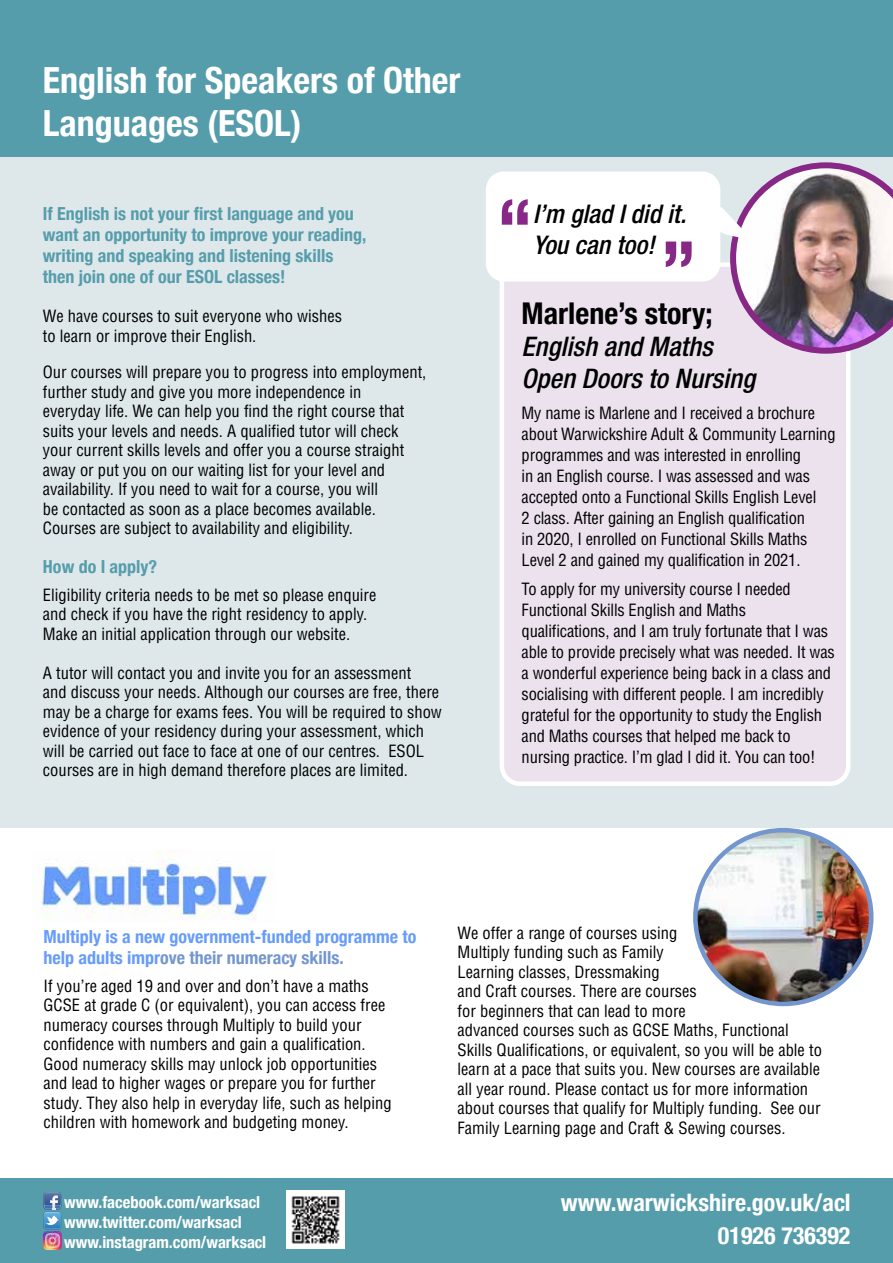
<style>
.page{position:relative;width:893px;height:1263px;background:#fff}
.page>*{position:absolute;margin:0;border:0;box-sizing:border-box;transform-origin:0 0}
.t1{font:700 condensed 79.2px "Helvetica Neue";color:#872887}
.t2{font:700 condensed 36px/43.2px "Helvetica Neue";color:#fff}
.t3{font:700 condensed 30px "Helvetica Neue";color:#000}
.t4{font:italic 500 condensed 27px/31.7px "Helvetica Neue";color:#000}
.t5{font:italic 500 condensed 25.65px/31.7px "Helvetica Neue";color:#000}
.t6{font:700 condensed 24px/33px "Helvetica Neue";color:#fff;text-align:right}
.t7{font:700 condensed 18px/21px "Helvetica Neue";color:#569dab}
.t8{font:700 condensed 18px/21px "Helvetica Neue";color:#679cfa}
.t9{font:condensed 16.5px/19.5px "Helvetica CE";color:#000}
.t10{font:700 condensed 16.5px/19.8px "Helvetica Neue";color:#fff}
.s1{color:#7396ce}
</style>
<div class="page">
<div style="left:0;top:1178px;width:893px;height:85px;background:#569dab"></div>
<svg style="left:44px;top:1192px;width:18px;height:37px"></svg>
<img style="left:44px;top:1231px;width:17px;height:18px">
<img style="left:287px;top:1191px;width:58px;height:58px">
<div style="left:0;top:0;width:893px;height:157px;background:#569dab"></div>
<div style="left:0;top:157px;width:893px;height:671px;background:#dee8eb"></div>
<div style="left:502px;top:265px;width:346px;height:519px;background:#ebe2ee;border-radius:18px"></div>
<div style="left:500px;top:262px;width:350px;height:524px;border:4px solid #fff;border-radius:18px"></div>
<div style="left:486px;top:171px;width:234px;height:110px;background:#fff;border-radius:18px"></div>
<img style="left:712px;top:162px;width:181px;height:192px">
<img style="left:32px;top:850px;width:242px;height:70px">
<img style="left:695px;top:830px;width:176px;height:174px">
<div style="left:693px;top:828px;width:180px;height:178px;border:4px solid #7396ce;border-radius:50%"></div>
<h2 class="t2" style="left:43px;top:56px;width:419px">English for Speakers of Other<br>Languages (ESOL)</h2>
<p class="t7" style="left:43px;top:202px;width:325px">If English is not your first language and you want an opportunity to improve your reading, writing and speaking and listening skills then join one of our ESOL classes!</p>
<p class="t9" style="left:43px;top:306px;width:301px">We have courses to suit everyone who wishes to learn or improve their English.</p>
<p class="t9" style="left:43px;top:362px;width:385px">Our courses will prepare you to progress into employment, further study and give you more independence in<br>everyday life. We can help you find the right course that suits your levels and needs. A qualified tutor will check your current skills levels and offer you a course straight away or put you on our waiting list for your level and availability. If you need to wait for a course, you will<br>be contacted as soon as a place becomes available.<br>Courses are subject to availability and eligibility.</p>
<p class="t7" style="left:43px;top:555px;width:116px">How do I apply?</p>
<p class="t9" style="left:43px;top:585px;width:335px">Eligibility criteria needs to be met so please enquire and check if you have the right residency to apply.<br>Make an initial application through our website.</p>
<p class="t9" style="left:43px;top:663px;width:401px">A tutor will contact you and invite you for an assessment<br>and discuss your needs. Although our courses are free, there may be a charge for exams fees. You will be required to show evidence of your residency during your assessment, which will be carried out face to face at one of our centres. ESOL courses are in high demand therefore places are limited.</p>
<h1 class="t1" style="left:496px;top:162px;width:38px">“</h1>
<h3 class="t5" style="left:533px;top:198px;width:155px">I’m glad I did it.<br>You can too!</h3>
<h1 class="t1" style="left:697px;top:304px;width:38px;rotate:-180deg">“</h1>
<h3 class="t3" style="left:522px;top:289px;width:192px">Marlene’s story;</h3>
<h3 class="t4" style="left:522px;top:330px;width:235px">English and Maths<br>Open Doors to Nursing</h3>
<p class="t9" style="left:522px;top:402px;width:315px;line-height:21px">My name is Marlene and I received a brochure about Warwickshire Adult &amp; Community Learning programmes and was interested in enrolling<br>in an English course. I was assessed and was accepted onto a Functional Skills English Level<br>2 class. After gaining an English qualification<br>in 2020, I enrolled on Functional Skills Maths Level 2 and gained my qualification in 2021.</p>
<p class="t9" style="left:522px;top:578px;width:315px;line-height:21px">To apply for my university course I needed Functional Skills English and Maths qualifications, and I am truly fortunate that I was able to provide precisely what was needed. It was a wonderful experience being back in a class and socialising with different people. I am incredibly grateful for the opportunity to study the English and Maths courses that helped me back to nursing practice. I’m glad I did it. You can too!</p>
<p class="t8" style="left:44px;top:925px;width:374px">Multiply is a new government-funded programme to help adults impr<span class="s1">ove their numeracy skills.</span></p>
<p class="t9" style="left:44px;top:976px;width:350px">If you’re aged 19 and over and don’t have a maths GCSE at grade C (or equivalent), you can access free numeracy courses through Multiply to build your confidence with numbers and gain a qualification.<br>Good numeracy skills may unlock job opportunities and lead to higher wages or prepare you for further study. They also help in everyday life, such as helping children with homework and budgeting money.</p>
<p class="t9" style="left:458px;top:923px;width:366px">We offer a range of courses using<br>Multiply funding such as Family<br>Learning classes, Dressmaking<br>and Craft courses. There are courses<br>for beginners that can lead to more<br>advanced courses such as GCSE Maths, Functional Skills Qualifications, or equivalent, so you will be able to learn at a pace that suits you. New courses are available all year round. Please contact us for more information about courses that qualify for Multiply funding. See our Family Learning page and Craft &amp; Sewing courses.</p>
<p class="t10" style="left:64px;top:1191px;width:204px">www.facebook.com/warksacl www.twitter.com/warksacl www.instagram.com/warksacl</p>
<h3 class="t6" style="left:561px;top:1184px;width:291px">www.warwickshire.gov.uk/acl<br>01926 736392</h3>
</div>
